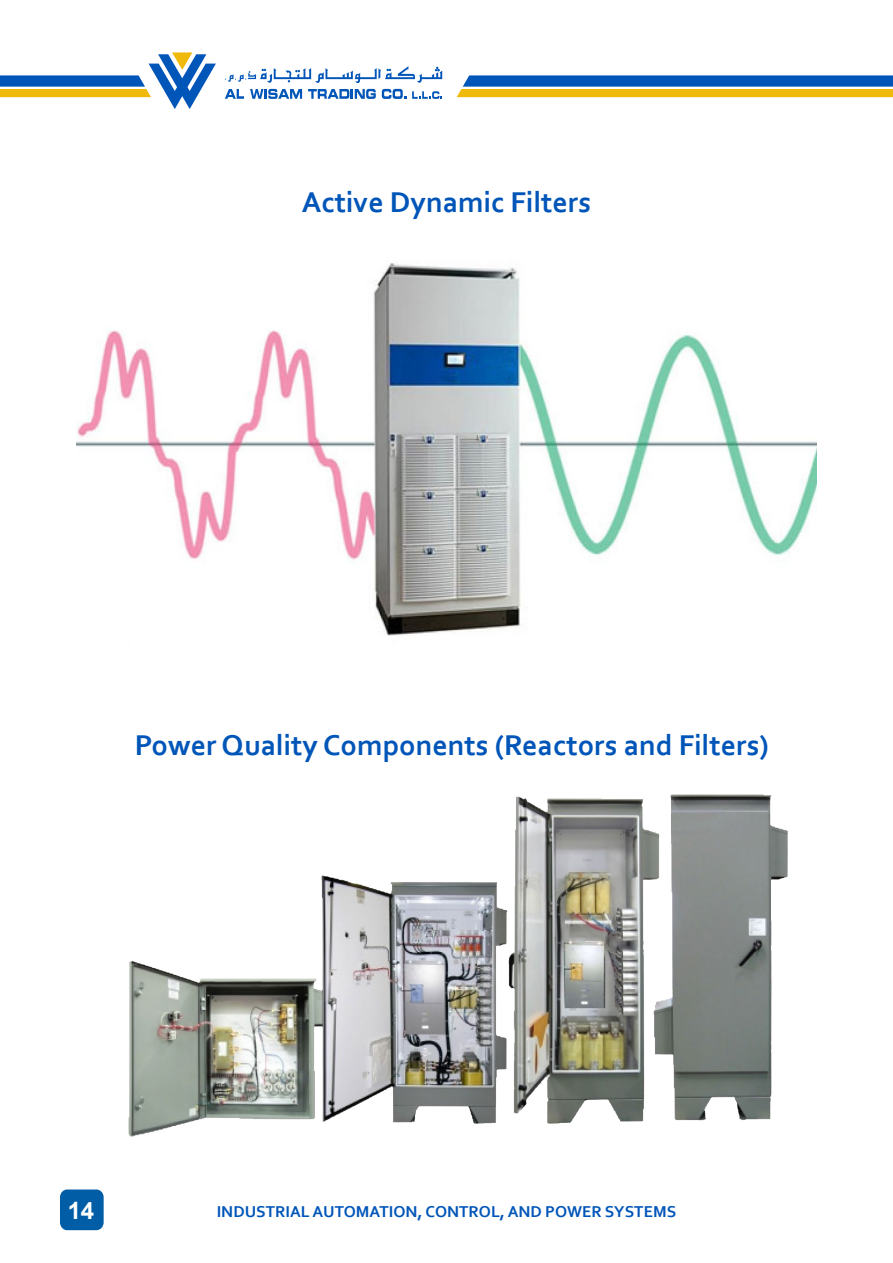
<style>
.page{position:relative;width:893px;height:1263px;background:#fff}
.page>*{position:absolute;margin:0;border:0;box-sizing:border-box;transform-origin:0 0}
.t1{font:700 30px "Corbel";color:#0055b8}
.t2{font:700 24px "Arial";color:#fff}
.t3{font:700 16.5px "Corbel";color:#0055b8}
</style>
<div class="page">
<svg style="left:457px;top:75px;width:436px;height:22px"></svg>
<svg style="left:225px;top:66px;width:217px;height:33px"></svg>
<svg style="left:0;top:52px;width:216px;height:57px"></svg>
<svg style="left:60px;top:1189px;width:44px;height:41px"></svg>
<img style="left:129px;top:794px;width:658px;height:342px">
<img style="left:76px;top:263px;width:741px;height:373px">
<p class="t1" style="left:302px;top:183px;width:291px">Active Dynamic Filters</p>
<p class="t1" style="left:135px;top:726px;width:635px">Power Quality Components (Reactors and Filters)</p>
<p class="t2" style="left:68px;top:1193px;width:28px">14</p>
<p class="t3" style="left:217px;top:1201px;width:461px">INDUSTRIAL AUTOMATION, CONTROL, AND POWER SYSTEMS</p>
</div>
